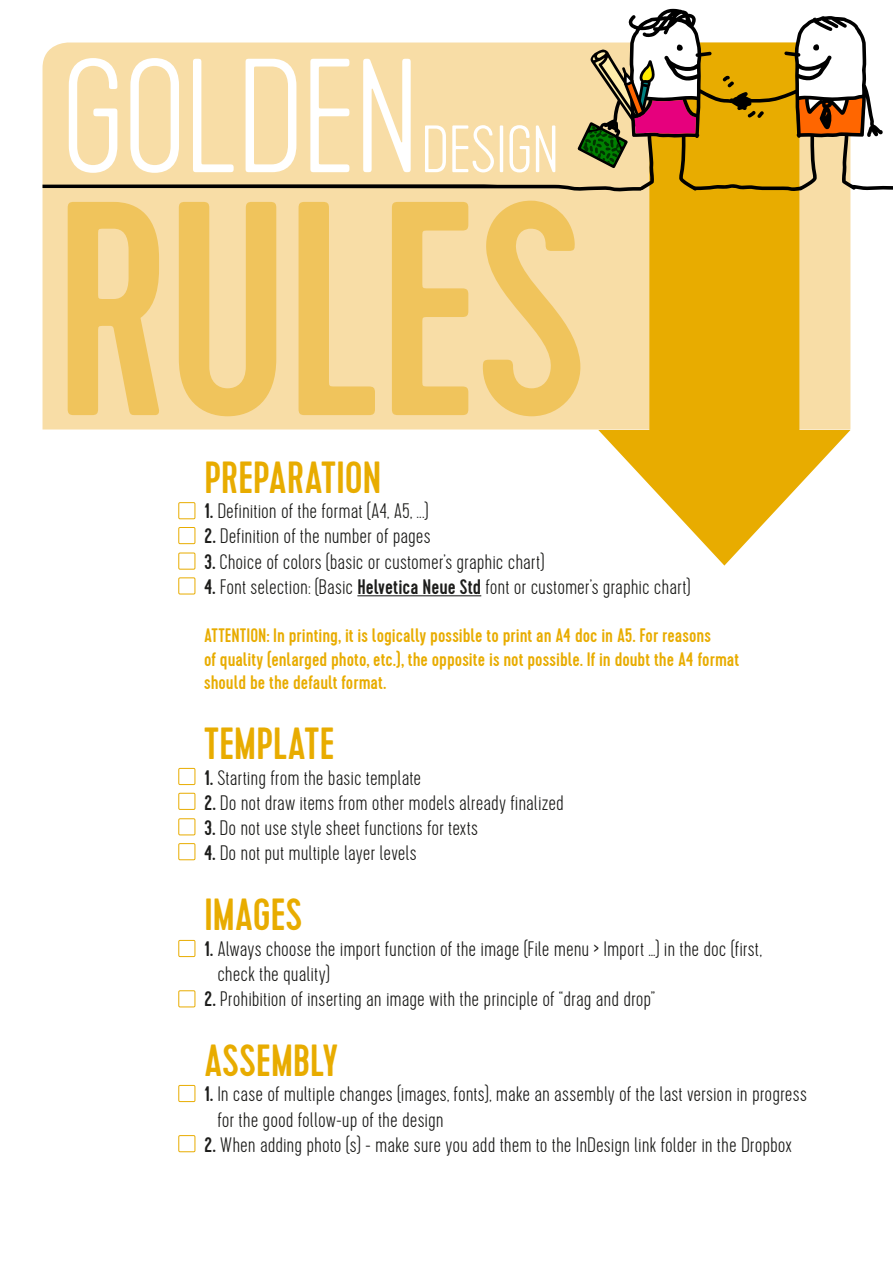
<style>
.page{position:relative;width:893px;height:1263px;background:#fff}
.page>*{position:absolute;margin:0;border:0;box-sizing:border-box;transform-origin:0 0}
.t1{font:500 304.5px "Cervo";letter-spacing:-.015em;color:#f0c45c}
.t2{font:100 162px "Cervo";letter-spacing:-.025em;color:#fff}
.t3{font:100 66.75px "Cervo";letter-spacing:-.015em;color:#fff}
.t4{font:500 45px "Cervo";letter-spacing:-.01em;color:#e8ac00}
.t5{font:100 21px/25.2px "Cervo";color:#1d1d1b}
.t6{font:500 19.5px/23.4px "Cervo";color:#e8ac00}
.s1{font-weight:500}
</style>
<div class="page">
<div style="left:43px;top:43px;width:807px;height:386px;background:#f8dda6"></div>
<div style="left:649px;top:43px;width:150px;height:408px;background:#e8ac00"></div>
<svg style="left:598px;top:430px;width:252px;height:136px"></svg>
<svg style="left:43px;top:184px;width:850px;height:8px;background:#8b7b5a"></svg>
<svg style="left:628px;top:9px;width:255px;height:182px"></svg>
<svg style="left:577px;top:19px;width:122px;height:149px"></svg>
<hr style="left:357px;top:595px;width:124px;height:1px;background:#1d1d1b">
<div style="left:179px;top:502px;width:16px;height:17px;border:1px solid #e8ac00"></div>
<div style="left:179px;top:768px;width:16px;height:17px;border:1px solid #e8ac00"></div>
<div style="left:179px;top:940px;width:16px;height:17px;border:1px solid #e8ac00"></div>
<div style="left:179px;top:1085px;width:16px;height:17px;border:1px solid #e8ac00"></div>
<div style="left:179px;top:1135px;width:16px;height:17px;border:1px solid #e8ac00"></div>
<div style="left:179px;top:553px;width:16px;height:16px;border:1px solid #e8ac00"></div>
<div style="left:179px;top:818px;width:16px;height:17px;border:1px solid #e8ac00"></div>
<div style="left:179px;top:990px;width:16px;height:17px;border:1px solid #e8ac00"></div>
<div style="left:179px;top:527px;width:16px;height:17px;border:1px solid #e8ac00"></div>
<div style="left:179px;top:793px;width:16px;height:17px;border:1px solid #e8ac00"></div>
<div style="left:179px;top:578px;width:16px;height:16px;border:1px solid #e8ac00"></div>
<div style="left:179px;top:843px;width:16px;height:17px;border:1px solid #e8ac00"></div>
<p class="t2" style="left:61px;top:27px;width:361px">GOLDEN</p>
<p class="t3" style="left:421px;top:112px;width:140px">DESIGN</p>
<p class="t1" style="left:52px;top:131px;width:537px">RULES</p>
<p class="t4" style="left:204px;top:451px;width:179px">PREPARATION</p>
<p class="t5" style="left:204px;top:499px;width:226px"><span class="s1">1.</span> Definition of the format (A4, A5, ...)</p>
<p class="t5" style="left:204px;top:524px;width:228px"><span class="s1">2.</span> Definition of the number of pages</p>
<p class="t5" style="left:204px;top:549px;width:342px"><span class="s1">3.</span> Choice of colors (basic or customer’s graphic chart)</p>
<p class="t5" style="left:204px;top:575px;width:488px"><span class="s1">4.</span> Font selection: (Basic <span class="s1">Helvetica Neue Std</span> font or customer’s graphic chart)</p>
<p class="t6" style="left:204px;top:624px;width:537px">ATTENTION: In printing, it is logically possible to print an A4 doc in A5. For reasons<br>of quality (enlarged photo, etc.), the opposite is not possible. If in doubt the A4 format should be the default format.</p>
<p class="t4" style="left:204px;top:717px;width:132px">TEMPLATE</p>
<p class="t5" style="left:204px;top:765px;width:219px"><span class="s1">1.</span> Starting from the basic template</p>
<p class="t5" style="left:204px;top:791px;width:361px"><span class="s1">2.</span> Do not draw items from other models already finalized</p>
<p class="t5" style="left:204px;top:816px;width:275px"><span class="s1">3.</span> Do not use style sheet functions for texts</p>
<p class="t5" style="left:204px;top:841px;width:214px"><span class="s1">4.</span> Do not put multiple layer levels</p>
<p class="t4" style="left:204px;top:888px;width:100px">IMAGES</p>
<p class="t5" style="left:217px;top:936px;width:546px;text-indent:-13px"><span class="s1">1.</span> Always choose the import function of the image (File menu &gt; Import …) in the doc (first, check the quality)</p>
<p class="t5" style="left:204px;top:987px;width:453px"><span class="s1">2.</span> Prohibition of inserting an image with the principle of “drag and drop”</p>
<p class="t4" style="left:204px;top:1034px;width:136px">ASSEMBLY</p>
<p class="t5" style="left:217px;top:1082px;width:591px;text-indent:-13px"><span class="s1">1.</span> In case of multiple changes (images, fonts), make an assembly of the last version in progress for the good follow-up of the design</p>
<p class="t5" style="left:204px;top:1133px;width:589px"><span class="s1">2.</span> When adding photo (s) - make sure you add them to the InDesign link folder in the Dropbox</p>
</div>
